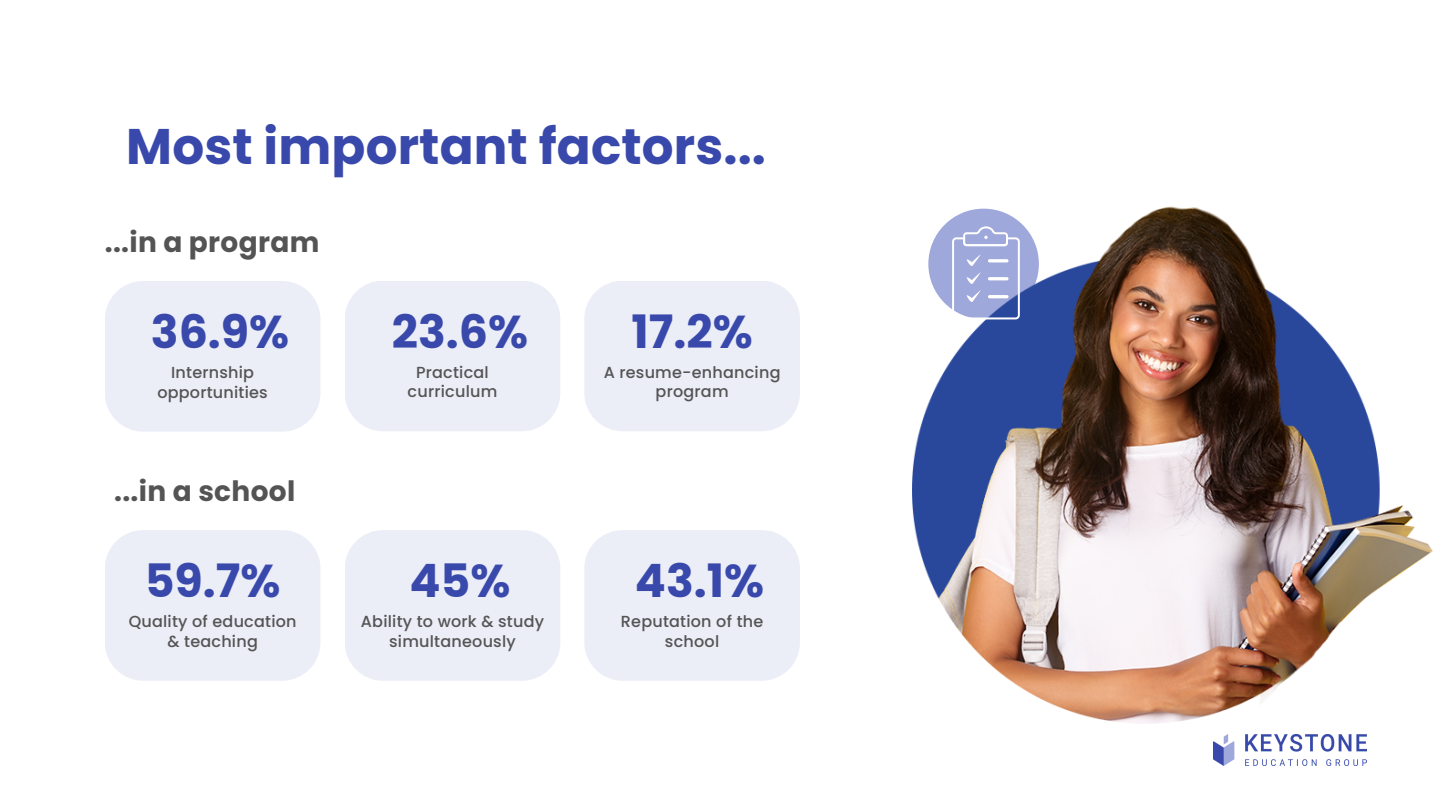
<style>
.page{position:relative;width:1440px;height:810px;background:#fff}
.page>*{position:absolute;margin:0;border:0;box-sizing:border-box;transform-origin:0 0}
.t1{font:700 50px "Poppins";letter-spacing:.005em;color:#3949ab}
.t2{font:700 46px "Poppins";color:#3949ab}
.t3{font:700 28px "Poppins";letter-spacing:.01em;color:#545454}
.t4{font:500 16px/19.5px "Poppins";letter-spacing:.015em;color:#545454;text-align:center}
</style>
<div class="page">
<div style="left:105px;top:281px;width:215px;height:151px;background:#ebedf7;border-radius:38px"></div>
<div style="left:345px;top:281px;width:215px;height:150px;background:#ebedf7;border-radius:38px"></div>
<div style="left:105px;top:530px;width:215px;height:151px;background:#ebedf7;border-radius:38px"></div>
<div style="left:345px;top:530px;width:215px;height:151px;background:#ebedf7;border-radius:38px"></div>
<div style="left:584px;top:281px;width:216px;height:150px;background:#ebedf7;border-radius:38px"></div>
<div style="left:584px;top:530px;width:216px;height:151px;background:#ebedf7;border-radius:38px"></div>
<img style="left:912px;top:206px;width:521px;height:529px">
<svg style="left:952px;top:226px;width:68px;height:93px;background:#a7b0dc"></svg>
<hr style="left:988px;top:295px;width:21px;height:3px;background:#fff;border-radius:2px">
<img style="left:1213px;top:735px;width:154px;height:30px">
<p class="t1" style="left:126px;top:111px;width:641px">Most important factors...</p>
<p class="t3" style="left:105px;top:223px;width:216px">...in a program</p>
<p class="t2" style="left:151px;top:300px;width:140px">36.9%</p>
<p class="t4" style="left:171px;top:363px;width:84px">Internship</p>
<p class="t4" style="left:157px;top:382px;width:112px">opportunities</p>
<p class="t3" style="left:114px;top:472px;width:183px">...in a school</p>
<p class="t2" style="left:145px;top:549px;width:137px">59.7%</p>
<p class="t4" style="left:129px;top:612px;width:169px">Quality of education &amp; teaching</p>
<p class="t2" style="left:392px;top:300px;width:138px">23.6%</p>
<p class="t4" style="left:416px;top:362px;width:74px">Practical</p>
<p class="t4" style="left:408px;top:382px;width:91px">curriculum</p>
<p class="t2" style="left:409px;top:549px;width:103px">45%</p>
<p class="t4" style="left:361px;top:612px;width:185px">Ability to work &amp; study simultaneously</p>
<p class="t2" style="left:632px;top:300px;width:123px">17.2%</p>
<p class="t4" style="left:604px;top:362px;width:178px">A resume-enhancing</p>
<p class="t4" style="left:656px;top:382px;width:74px">program</p>
<p class="t2" style="left:635px;top:549px;width:131px">43.1%</p>
<p class="t4" style="left:621px;top:612px;width:144px">Reputation of the school</p>
</div>
